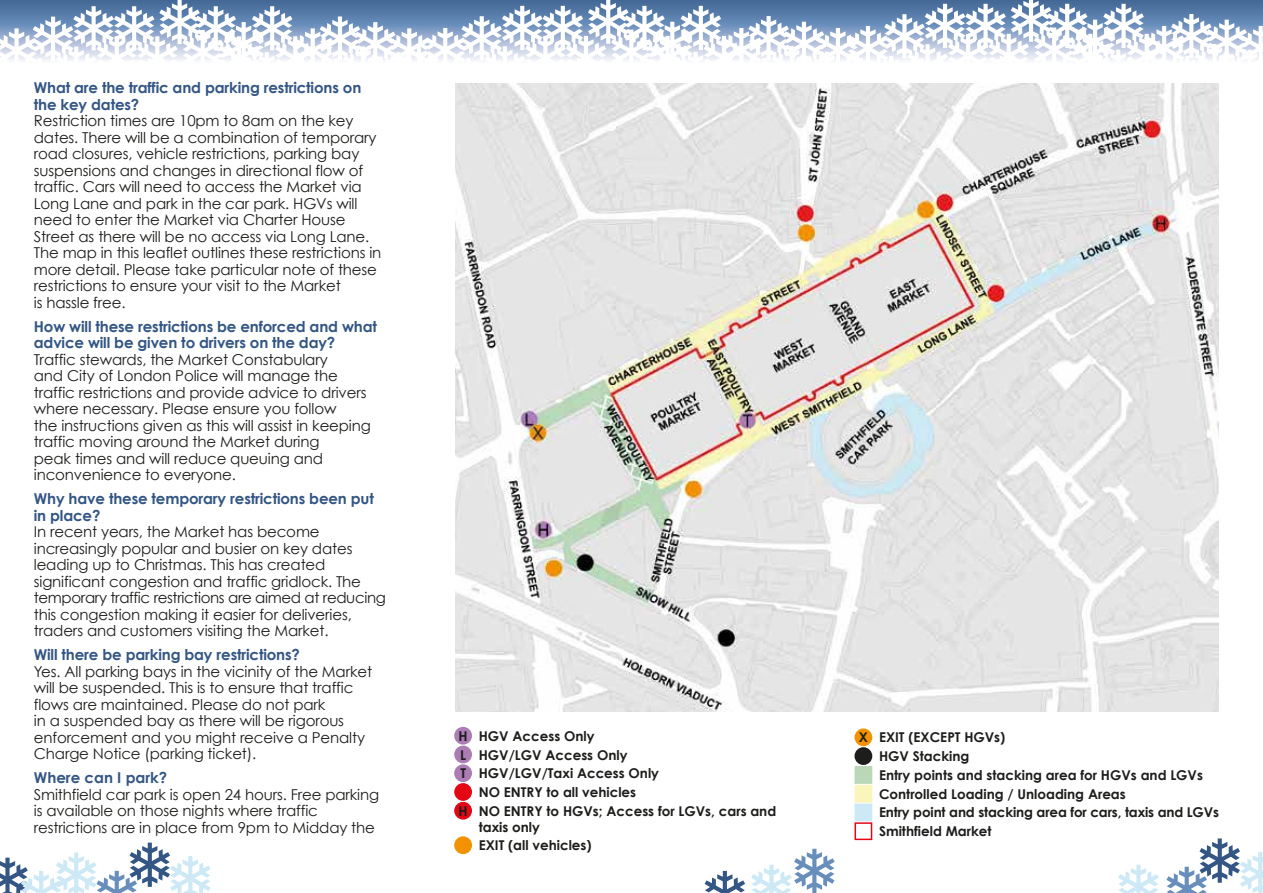
<style>
.page{position:relative;width:1263px;height:893px;background:#fff}
.page>*{position:absolute;margin:0;border:0;box-sizing:border-box;transform-origin:0 0}
.t1{font:15px/16.5px "Century Gothic";letter-spacing:-.01em;color:#1d1d1b}
.t2{font:700 15px/16.5px "Century Gothic";letter-spacing:-.01em;color:#335684}
.t3{font:700 13.5px/18.8px "Century Gothic";color:#1d1d1b}
</style>
<div class="page">
<svg style="left:0;top:843px;width:211px;height:50px"></svg>
<svg style="left:705px;top:871px;width:40px;height:22px"></svg>
<svg style="left:1118px;top:865px;width:41px;height:28px"></svg>
<svg style="left:751px;top:849px;width:84px;height:44px"></svg>
<svg style="left:1166px;top:838px;width:97px;height:55px"></svg>
<svg style="left:0;top:0;width:1263px;height:61px"></svg>
<img style="left:455px;top:83px;width:764px;height:628px">
<svg style="left:454px;top:727px;width:18px;height:93px"></svg>
<svg style="left:454px;top:836px;width:18px;height:18px"></svg>
<svg style="left:854px;top:728px;width:18px;height:112px"></svg>
<p class="t2" style="left:34px;top:79px;width:329px">What are the traffic and parking restrictions on the key dates?</p>
<p class="t1" style="left:34px;top:113px;width:349px">Restriction times are 10pm to 8am on the key dates. There will be a combination of temporary road closures, vehicle restrictions, parking bay suspensions and changes in directional flow of traffic. Cars will need to access the Market via Long Lane and park in the car park. HGVs will need to enter the Market via Charter House Street as there will be no access via Long Lane.<br>The map in this leaflet outlines these restrictions in more detail. Please take particular note of these restrictions to ensure your visit to the Market<br>is hassle free.</p>
<p class="t2" style="left:34px;top:318px;width:345px">How will these restrictions be enforced and what advice will be given to drivers on the day?</p>
<p class="t1" style="left:34px;top:351px;width:339px">Traffic stewards, the Market Constabulary<br>and City of London Police will manage the traffic restrictions and provide advice to drivers where necessary. Please ensure you follow<br>the instructions given as this will assist in keeping traffic moving around the Market during<br>peak times and will reduce queuing and inconvenience to everyone.</p>
<p class="t2" style="left:34px;top:490px;width:342px">Why have these temporary restrictions been put in place?</p>
<p class="t1" style="left:34px;top:524px;width:353px">In recent years, the Market has become increasingly popular and busier on key dates leading up to Christmas. This has created significant congestion and traffic gridlock. The temporary traffic restrictions are aimed at reducing this congestion making it easier for deliveries, traders and customers visiting the Market.</p>
<p class="t2" style="left:34px;top:646px;width:268px">Will there be parking bay restrictions?</p>
<p class="t1" style="left:34px;top:663px;width:340px">Yes. All parking bays in the vicinity of the Market will be suspended. This is to ensure that traffic flows are maintained. Please do not park<br>in a suspended bay as there will be rigorous enforcement and you might receive a Penalty Charge Notice (parking ticket).</p>
<p class="t2" style="left:34px;top:769px;width:135px">Where can I park?</p>
<p class="t1" style="left:34px;top:786px;width:347px">Smithfield car park is open 24 hours. Free parking is available on those nights where traffic restrictions are in place from 9pm to Midday the</p>
<p class="t3" style="left:459px;top:726px;width:137px">H HGV Access Only</p>
<p class="t3" style="left:460px;top:745px;width:169px">L HGV/LGV Access Only</p>
<p class="t3" style="left:460px;top:764px;width:200px">T HGV/LGV/Taxi Access Only</p>
<p class="t3" style="left:479px;top:782px;width:159px">NO ENTRY to all vehicles</p>
<p class="t3" style="left:459px;top:801px;width:319px">H NO ENTRY to HGVs; Access for LGVs, cars and</p>
<p class="t3" style="left:479px;top:817px;width:114px">taxis only<br>EXIT (all vehicles)</p>
<p class="t3" style="left:879px;top:728px;width:342px;text-indent:-20px">X EXIT (EXCEPT HGVs)<br>HGV Stacking<br>Entry points and stacking area for HGVs and LGVs<br>Controlled Loading / Unloading Areas<br>Entry point and stacking area for cars, taxis and LGVs<br>Smithfield Market</p>
</div>
